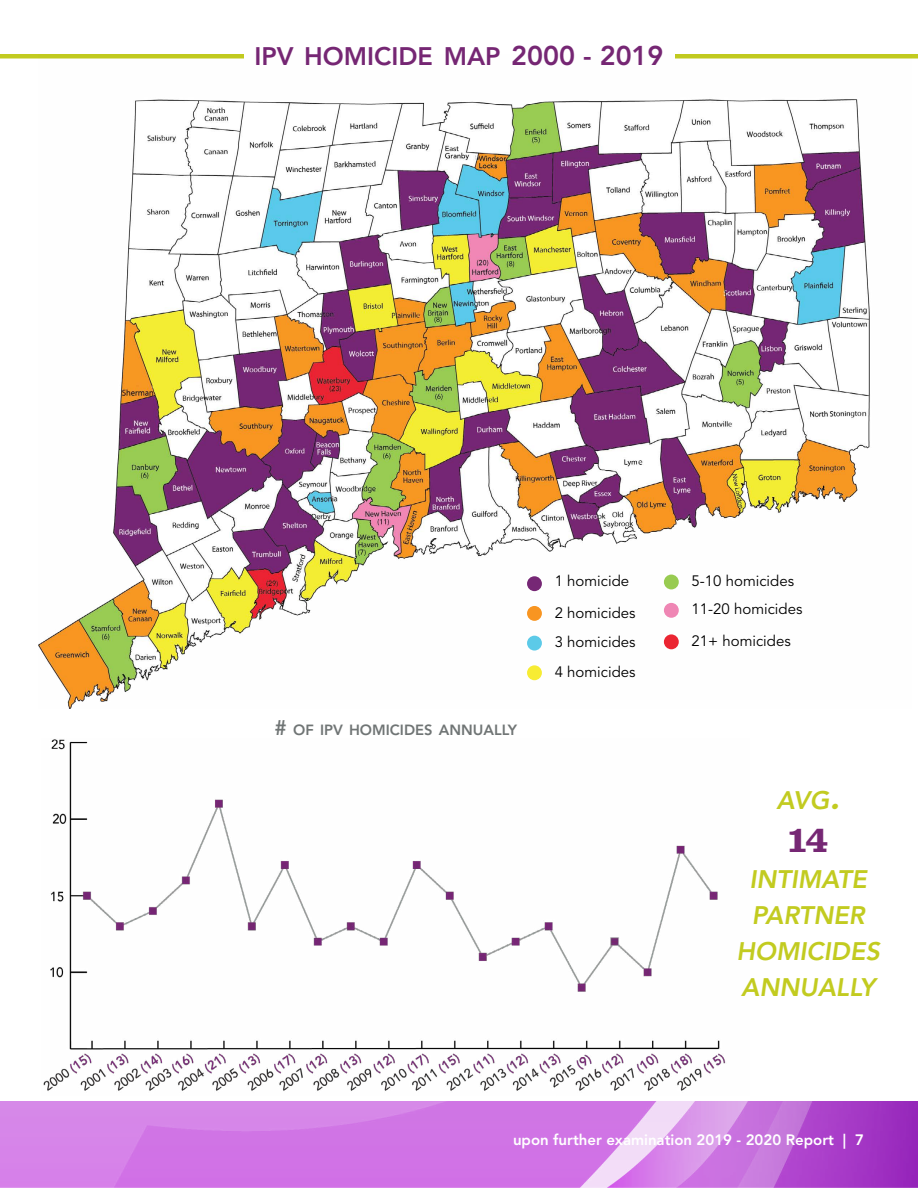
<style>
.page{position:relative;width:918px;height:1188px;background:#fff}
.page>*{position:absolute;margin:0;border:0;box-sizing:border-box;transform-origin:0 0}
.t1{font:900 36px "Sentinel";color:#762774}
.t2{font:italic 800 25.2px/36px "Avenir LT Std";color:#c2cb20;text-align:center}
.t3{font:800 25.2px "Avenir LT Std";color:#762774}
.t4{font:15px/32px "Avenir LT Std";color:#000}
.t5{font:800 15px "Avenir LT Std";color:#fff}
.t6{font:800 14.7px "Avenir LT Std";color:#707575}
.s1{font-size:27px}
.s2{font-size:21px}
.s3{font-size:36px}
</style>
<div class="page">
<img style="left:0;top:1102px;width:918px;height:86px">
<div style="left:0;top:54px;width:918px;height:5px;background:#c2cb20"></div>
<img style="left:39px;top:54px;width:873px;height:655px">
<div style="left:527px;top:576px;width:15px;height:15px;background:#762775;border-radius:50%"></div>
<div style="left:527px;top:606px;width:15px;height:15px;background:#f89521;border-radius:50%"></div>
<div style="left:527px;top:636px;width:15px;height:15px;background:#5ccae8;border-radius:50%"></div>
<div style="left:527px;top:665px;width:15px;height:15px;background:#f7ec33;border-radius:50%"></div>
<div style="left:664px;top:575px;width:15px;height:14px;background:#98cb51;border-radius:50%"></div>
<div style="left:664px;top:603px;width:15px;height:15px;background:#ef86b4;border-radius:50%"></div>
<div style="left:664px;top:634px;width:15px;height:15px;background:#eb2532;border-radius:50%"></div>
<img style="left:43px;top:739px;width:683px;height:352px">
<h2 class="t3" style="left:254px;top:41px;width:411px">IPV HOMICIDE MAP <span class="s1">2000 - 2019</span></h2>
<p class="t6" style="left:274px;top:722px;width:244px"><span class="s2">#</span> OF IPV HOMICIDES ANNUALLY</p>
<p class="t4" style="left:555px;top:565px;width:82px">1 homicide<br>2 homicides</p>
<p class="t4" style="left:555px;top:627px;width:82px;line-height:29.7px">3 homicides<br>4 homicides</p>
<p class="t4" style="left:692px;top:567px;width:112px;line-height:27.9px">5-10 homicides<br>11-20 homicides</p>
<p class="t4" style="left:692px;top:625px;width:101px">21+ homicides</p>
<h2 class="t2" style="left:776px;top:783px;width:65px">AVG<span class="s3">.</span></h2>
<h1 class="t1" style="left:788px;top:811px;width:41px">14</h1>
<h2 class="t2" style="left:737px;top:862px;width:145px">INTIMATE<br>PARTNER<br>HOMICIDES<br>ANNUALLY</h2>
<p class="t5" style="left:513px;top:1131px;width:352px">upon further examination 2019 - 2020 Report | 7</p>
</div>
